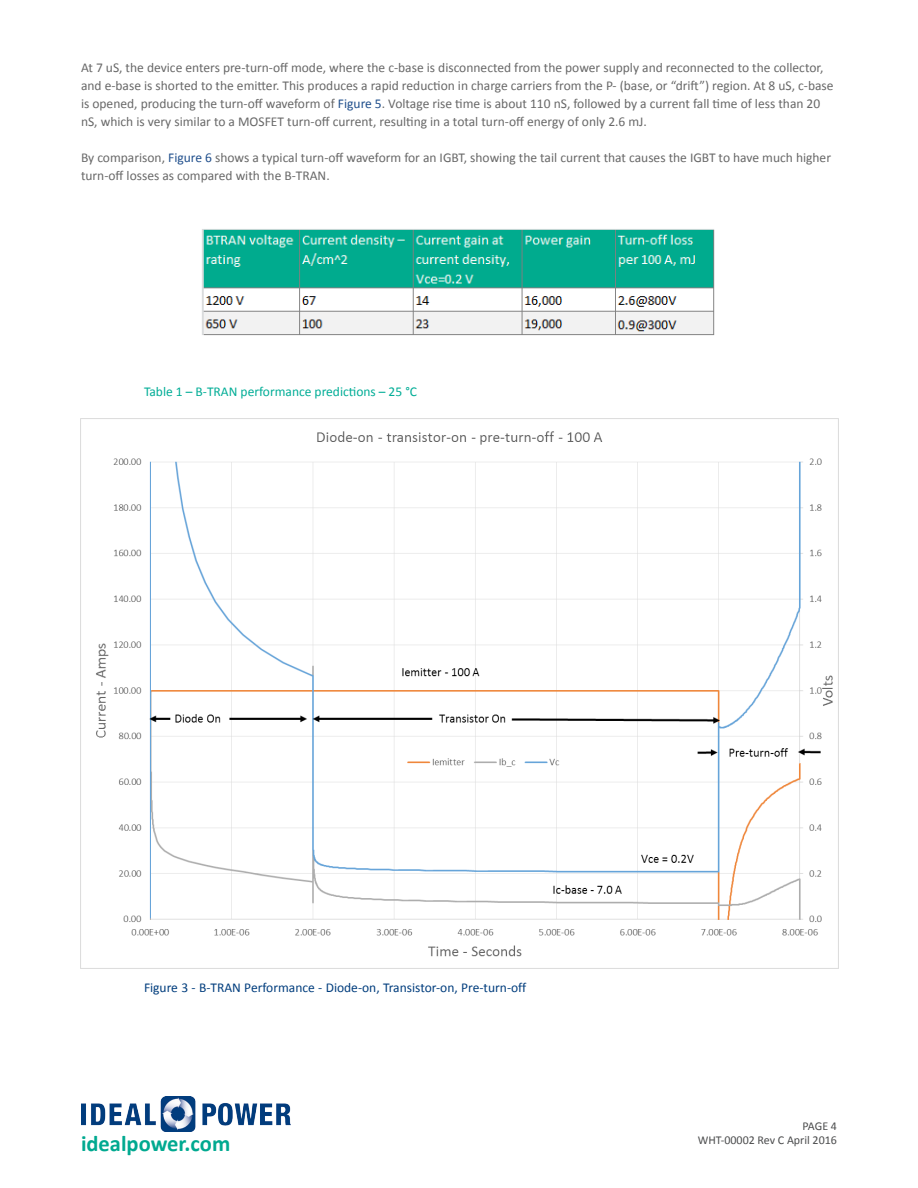
<style>
.page{position:relative;width:918px;height:1188px;background:#fff}
.page>*{position:absolute;margin:0;border:0;box-sizing:border-box;transform-origin:0 0}
.t1{font:700 22.5px "Calibri";color:#00a990}
.text{font:13.5px/18px "Calibri";color:#686868}
.t2{font:13.5px "Calibri";color:#013d7d}
.text-2{font:13.5px "Calibri";color:#00ad96}
.table_text{font:12px "Calibri";color:#4b4c4d}
.s1{color:#204f8c}
</style>
<div class="page">
<img style="left:81px;top:418px;width:758px;height:551px">
<img style="left:81px;top:1096px;width:209px;height:35px">
<img style="left:202px;top:229px;width:513px;height:107px">
<p class="text" style="left:81px;top:58px;width:754px">At 7 uS, the device enters pre-turn-off mode, where the c-base is disconnected from the power supply and reconnected to the collector, and e-base is shorted to the emitter. This produces a rapid reduction in charge carriers from the P- (base, or “drift”) region. At 8 uS, c-base is opened, producing the turn-off waveform of <span class="s1">Figure 5</span>. Voltage rise time is about 110 nS, followed by a current fall time of less than 20 nS, which is very similar to a MOSFET turn-off current, resulting in a total turn-off energy of only 2.6 mJ.</p>
<p class="text" style="left:81px;top:148px;width:752px">By comparison, <span class="s1">Figure 6</span> shows a typical turn-off waveform for an IGBT, showing the tail current that causes the IGBT to have much higher turn-off losses as compared with the B-TRAN.</p>
<p class="text-2" style="left:144px;top:382px;width:275px">Table 1 – B-TRAN performance predictions – 25 °C</p>
<p class="t2" style="left:144px;top:978px;width:384px">Figure 3 - B-TRAN Performance - Diode-on, Transistor-on, Pre-turn-off</p>
<p class="t1" style="left:81px;top:1127px;width:151px">idealpower.com</p>
<p class="table_text" style="left:803px;top:1118px;width:36px">PAGE 4</p>
<p class="table_text" style="left:698px;top:1131px;width:141px">WHT-00002 Rev C April 2016</p>
</div>
